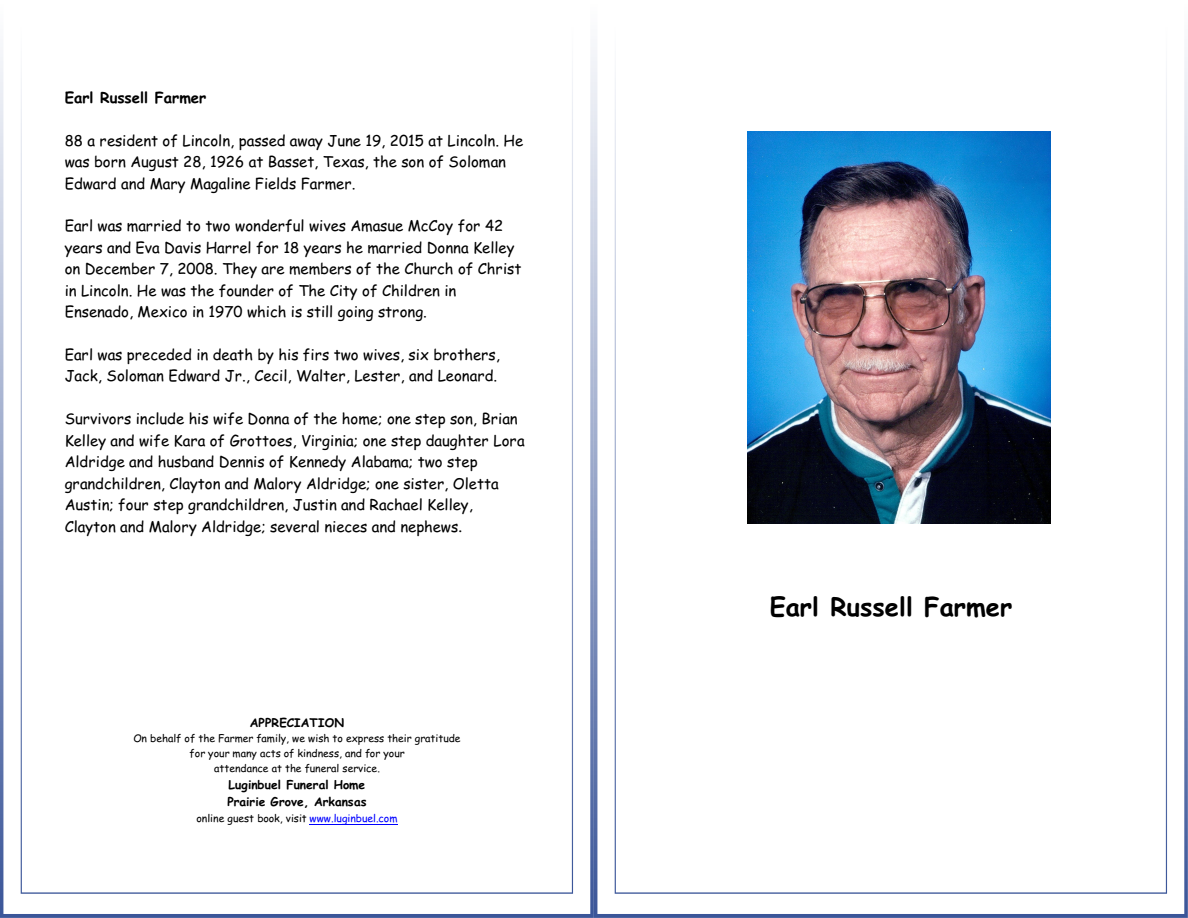
<style>
.page{position:relative;width:1188px;height:918px;background:#fff}
.page>*{position:absolute;margin:0;border:0;box-sizing:border-box;transform-origin:0 0}
.t1{font:700 25.5px "Comic Sans MS";color:#000}
.t2{font:15px/21.5px "Comic Sans MS";color:#000}
.t3{font:700 15px "Comic Sans MS";color:#000}
.t4{font:700 12px/17.2px "Comic Sans MS";color:#000}
.t5{font:10.5px/15px "Comic Sans MS";color:#000;text-align:center}
.s1{font-family:"Times New Roman";font-size:18px}
.s2{color:#00f}
</style>
<div class="page">
<img style="left:0;top:50px;width:1188px;height:868px">
<img style="left:21px;top:50px;width:552px;height:844px">
<img style="left:615px;top:50px;width:552px;height:844px">
<hr style="left:310px;top:824px;width:88px;height:1px;background:#00f">
<img style="left:748px;top:132px;width:302px;height:391px">
<p class="t3" style="left:65px;top:91px;width:143px">Earl Russell Farmer</p>
<p class="t2" style="left:65px;top:131px;width:460px">88 a resident of Lincoln, passed away June 19, 2015 at Lincoln. He was born August 28, 1926 at Basset, Texas, the son of Soloman<br>Edward and Mary Magaline Fields Farmer.</p>
<p class="t2" style="left:65px;top:217px;width:458px">Earl was married to two wonderful wives Amasue McCoy for 42 years and Eva Davis Harrel for 18 years he married Donna Kelley on December 7, 2008. They are members of the Church of Christ in Lincoln. He was the founder of The City of Children in Ensenado, Mexico in 1970 which is still going strong.</p>
<p class="t2" style="left:65px;top:345px;width:437px">Earl was preceded in death by his firs two wives, six brothers,<br>Jack, Soloman Edward Jr., Cecil, Walter, Lester, and Leonard.</p>
<p class="t2" style="left:65px;top:410px;width:461px">Survivors include his wife Donna of the home; one step son, Brian Kelley and wife Kara of Grottoes, Virginia; one step daughter Lora Aldridge and husband Dennis of Kennedy Alabama; two step grandchildren, Clayton and Malory Aldridge; one sister, Oletta Austin; four step grandchildren, Justin and Rachael Kelley, Clayton and Malory Aldridge; several nieces and nephews<span class="s1">.</span></p>
<p class="t4" style="left:250px;top:715px;width:96px">APPRECIATION</p>
<p class="t5" style="left:133px;top:732px;width:329px">On behalf of the Farmer family, we wish to express their gratitude for your many acts of kindness, and for your<br>attendance at the funeral service.</p>
<p class="t4" style="left:227px;top:777px;width:141px">Luginbuel Funeral Home<br>Prairie Grove, Arkansas</p>
<p class="t5" style="left:196px;top:812px;width:203px">online guest book, visit <span class="s2">www.luginbuel.com</span></p>
<h1 class="t1" style="left:770px;top:596px;width:244px">Earl Russell Farmer</h1>
</div>
